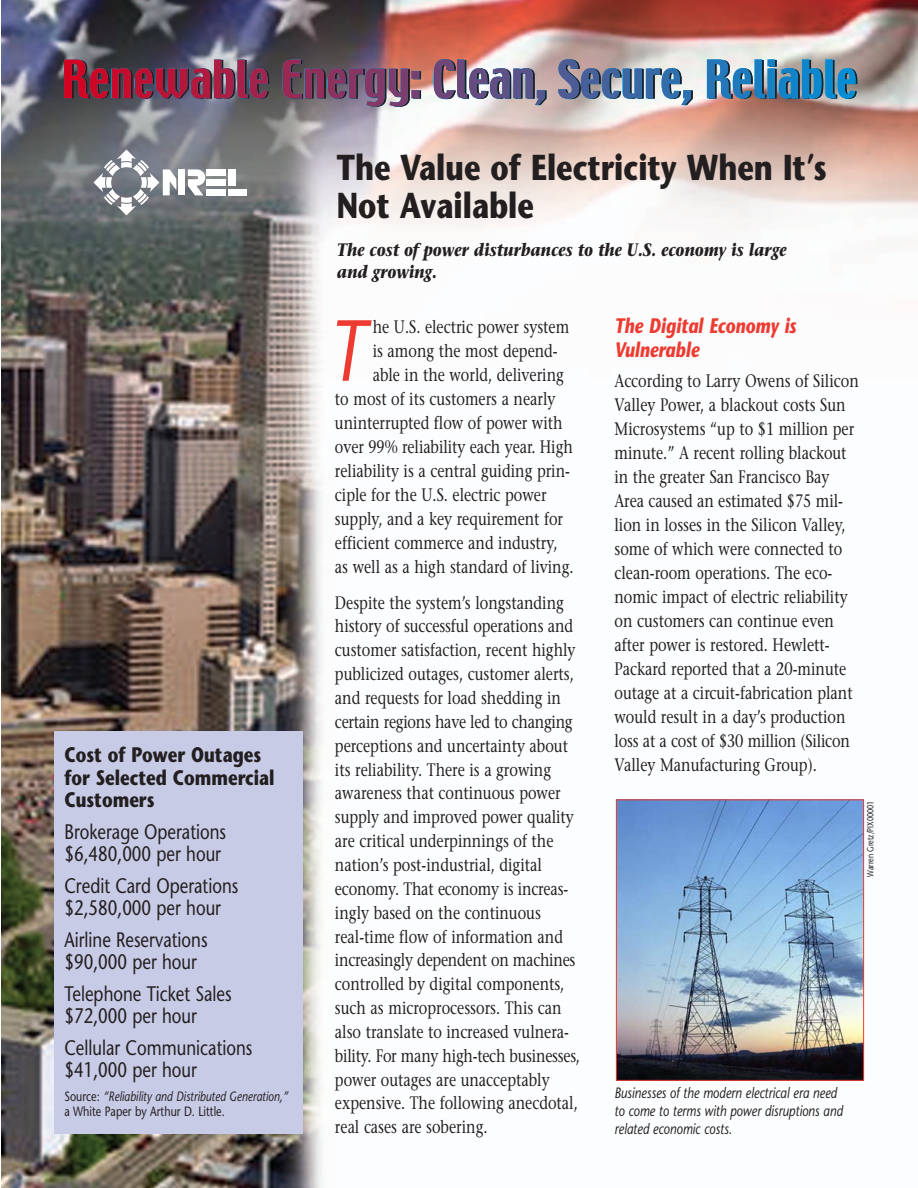
<style>
.page{position:relative;width:918px;height:1188px;background:#fff}
.page>*{position:absolute;margin:0;border:0;box-sizing:border-box;transform-origin:0 0}
.t1{font:italic 86.55px "Stone Sans";color:#ee3b32;scale:.8 1}
.t2{font:700 36px/37.5px "Stone Sans";color:#231f20;scale:.8 1}
.t3{font:21px/22.5px "Stone Sans";color:#231f20;scale:.8 1}
.t4{font:700 21px/22.5px "Stone Sans";color:#231f20;scale:.8 1}
.t5{font:italic 700 21px/24px "Stone Sans";color:#ee3b32;scale:.8 1}
.t6{font:18px/23.9px "Stone Serif";color:#231f20;scale:.8 1}
.t7{font:italic 700 18px/21.6px "Stone Serif";color:#231f20;scale:.8 1}
.t8{font:italic 15px/18px "Stone Sans";color:#231f20;scale:.8 1}
.t9{font:italic 13.5px/15px "Stone Sans";color:#231f20;scale:.8 1}
.t10{font:9px "Stone Sans";color:#231f20;scale:.8 1}
.s1{font-style:normal}
</style>
<div class="page">
<img style="left:2px;top:0;width:916px;height:1188px">
<div style="left:54px;top:732px;width:249px;height:402px;background:#c7cbe6"></div>
<svg style="left:64px;top:59px;width:205px;height:40px;background:#80344c"></svg>
<svg style="left:283px;top:59px;width:138px;height:48px;background:#7c546b"></svg>
<svg style="left:433px;top:59px;width:113px;height:46px"></svg>
<svg style="left:558px;top:59px;width:135px;height:46px;background:#8d9ab0"></svg>
<hr style="left:681px;top:90px;width:3px;height:15px;background:#2f70af">
<hr style="left:684px;top:90px;width:4px;height:15px;background:#2e70b0">
<hr style="left:688px;top:90px;width:3px;height:15px;background:#2d71b1">
<img style="left:707px;top:59px;width:150px;height:40px">
<img style="left:618px;top:802px;width:244px;height:277px">
<div style="left:616px;top:800px;width:248px;height:281px;border:1px solid #ee3b32"></div>
<div style="left:228px;top:189px;width:19px;height:6px;background:#fff"></div>
<div style="left:228px;top:169px;width:8px;height:17px;background:#fff"></div>
<div style="left:207px;top:189px;width:19px;height:6px;background:#fff"></div>
<div style="left:207px;top:179px;width:19px;height:7px;background:#fff"></div>
<div style="left:207px;top:169px;width:19px;height:7px;background:#fff"></div>
<svg style="left:188px;top:169px;width:17px;height:26px"></svg>
<div style="left:178px;top:169px;width:7px;height:26px;background:#fff"></div>
<svg style="left:93px;top:150px;width:83px;height:65px"></svg>
<p class="t4" style="left:64px;top:746px;width:264px">Cost of Power Outages for Selected Commercial<br>Customers</p>
<p class="t3" style="left:64px;top:822px;width:204px">Brokerage Operations $6,480,000 per hour</p>
<p class="t3" style="left:64px;top:876px;width:219px">Credit Card Operations $2,580,000 per hour</p>
<p class="t3" style="left:64px;top:930px;width:180px">Airline Reservations $90,000 per hour</p>
<p class="t3" style="left:64px;top:984px;width:210px">Telephone Ticket Sales $72,000 per hour</p>
<p class="t3" style="left:64px;top:1038px;width:236px">Cellular Communications $41,000 per hour</p>
<p class="t9" style="left:64px;top:1090px;width:281px"><span class="s1">Source:</span> “Reliability and Distributed Generation,” <span class="s1">a White Paper by Arthur D. Little.</span></p>
<h2 class="t2" style="left:337px;top:153px;width:614px">The Value of Electricity When It’s<br>Not Available</h2>
<p class="t7" style="left:337px;top:241px;width:564px">The cost of power disturbances to the U.S. economy is large and growing.</p>
<h1 class="t1" style="left:328px;top:317px;width:48px">T</h1>
<p class="t6" style="left:373px;top:317px;width:247px">he U.S. electric power system</p>
<p class="t6" style="left:373px;top:341px;width:233px">is among the most depend-</p>
<p class="t6" style="left:373px;top:365px;width:241px">able in the world, delivering</p>
<p class="t6" style="left:335px;top:389px;width:277px">to most of its customers a nearly</p>
<p class="t6" style="left:335px;top:413px;width:286px">uninterrupted flow of power with</p>
<p class="t6" style="left:335px;top:437px;width:299px">over 99% reliability each year. High</p>
<p class="t6" style="left:335px;top:461px;width:295px">reliability is a central guiding prin-</p>
<p class="t6" style="left:335px;top:485px;width:266px">ciple for the U.S. electric power</p>
<p class="t6" style="left:335px;top:509px;width:287px">supply, and a key requirement for</p>
<p class="t6" style="left:335px;top:533px;width:280px">efficient commerce and industry,</p>
<p class="t6" style="left:335px;top:557px;width:300px">as well as a high standard of living.</p>
<p class="t6" style="left:335px;top:592px;width:308px">Despite the system’s longstanding history of successful operations and customer satisfaction, recent highly publicized outages, customer alerts, and requests for load shedding in certain regions have led to changing perceptions and uncertainty about its reliability. There is a growing awareness that continuous power supply and improved power quality are critical underpinnings of the nation’s post-industrial, digital economy. That economy is increas&shy;ingly based on the continuous real-time flow of information and increasingly dependent on machines controlled by digital components, such as microprocessors. This can also translate to increased vulnera&shy;bility. For many high-tech businesses, power outages are unacceptably expensive. The following anecdotal, real cases are sobering.</p>
<p class="t5" style="left:615px;top:316px;width:229px">The Digital Economy is<br>Vulnerable</p>
<p class="t6" style="left:615px;top:370px;width:307px">According to Larry Owens of Silicon Valley Power, a blackout costs Sun Microsystems “up to $1 million per minute.” A recent rolling blackout in the greater San Francisco Bay Area caused an estimated $75 mil&shy;lion in losses in the Silicon Valley, some of which were connected to clean-room operations. The eco&shy;nomic impact of electric reliability on customers can continue even after power is restored. Hewlett-Packard reported that a 20-minute outage at a circuit-fabrication plant would result in a day’s production loss at a cost of $30 million (Silicon Valley Manufacturing Group).</p>
<p class="t10" style="left:867px;top:877px;width:97px;rotate:-90deg">Warren Gretz/PIX00001</p>
<p class="t8" style="left:615px;top:1085px;width:287px">Businesses of the modern electrical era need to come to terms with power disruptions and related economic costs.</p>
</div>
